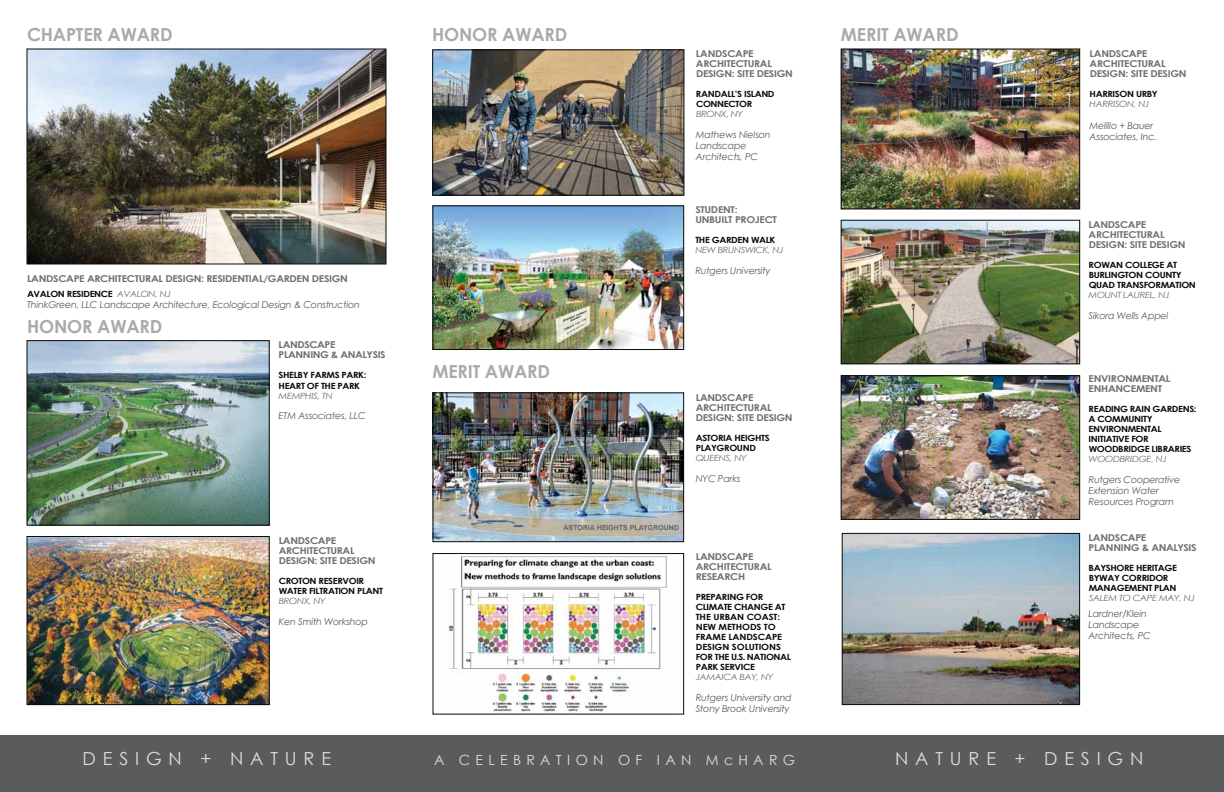
<style>
.page{position:relative;width:1224px;height:792px;background:#fff}
.page>*{position:absolute;margin:0;border:0;box-sizing:border-box;transform-origin:0 0}
.t1{font:700 18px "Century Gothic";letter-spacing:-.01em;color:#a8aaad}
.t2{font:18px "Century Gothic";letter-spacing:.38em;color:#dcdddf}
.t3{font:14px "Century Gothic";letter-spacing:.38em;color:#dcdddf}
.t4{font:italic 9.5px/11px "Century Gothic";letter-spacing:-.02em;color:#5a5b5d}
.t5{font:700 9.4px/10px "Century Gothic";letter-spacing:-.03em;color:#6e7072;scale:1.11 1}
.t6{font:700 8.6px/10px "Century Gothic";letter-spacing:-.04em;color:#0a0a0b;scale:1.11 1}
.t7{font:italic 8.6px "Century Gothic";letter-spacing:-.04em;color:#6e7072;scale:1.11 1}
.t8{font:700 8.6px/10px "Century Gothic";letter-spacing:-.01em;color:#0a0a0b;scale:1.11 1}
.s1{font-weight:400;font-style:italic;color:#6e7072}
</style>
<div class="page">
<div style="left:0;top:735px;width:1224px;height:57px;background:#5a5b5d"></div>
<img style="left:29px;top:51px;width:355px;height:211px">
<div style="left:27px;top:49px;width:359px;height:215px;border:1px solid #0a0a0b"></div>
<img style="left:434px;top:52px;width:248px;height:141px">
<div style="left:432px;top:50px;width:252px;height:145px;border:1px solid #0a0a0b"></div>
<img style="left:29px;top:342px;width:239px;height:181px">
<div style="left:27px;top:340px;width:243px;height:185px;border:1px solid #0a0a0b"></div>
<img style="left:29px;top:538px;width:239px;height:165px">
<div style="left:27px;top:536px;width:243px;height:169px;border:1px solid #0a0a0b"></div>
<img style="left:844px;top:535px;width:234px;height:168px">
<div style="left:842px;top:533px;width:238px;height:172px;border:1px solid #0a0a0b"></div>
<img style="left:435px;top:395px;width:247px;height:145px">
<div style="left:433px;top:393px;width:251px;height:149px;border:1px solid #0a0a0b"></div>
<img style="left:448px;top:555px;width:219px;height:157px">
<div style="left:433px;top:553px;width:251px;height:161px;border:1px solid #0a0a0b"></div>
<img style="left:843px;top:51px;width:235px;height:156px">
<div style="left:841px;top:49px;width:239px;height:160px;border:1px solid #0a0a0b"></div>
<img style="left:435px;top:208px;width:247px;height:140px">
<div style="left:433px;top:206px;width:251px;height:144px;border:1px solid #0a0a0b"></div>
<img style="left:843px;top:222px;width:235px;height:140px">
<div style="left:841px;top:220px;width:239px;height:144px;border:1px solid #0a0a0b"></div>
<img style="left:843px;top:377px;width:235px;height:141px">
<div style="left:841px;top:375px;width:239px;height:145px;border:1px solid #0a0a0b"></div>
<h1 class="t1" style="left:27px;top:20px;width:147px">CHAPTER AWARD</h1>
<h1 class="t1" style="left:432px;top:20px;width:27px">HONOR</h1>
<h1 class="t1" style="left:502px;top:20px;width:67px">AWARD</h1>
<p class="t5" style="left:27px;top:273px;width:31px">LANDSCAPE</p>
<p class="t5" style="left:87px;top:273px;width:34px">ARCH ITECT</p>
<p class="t5" style="left:139px;top:273px;width:30px">URAL DES</p>
<p class="t5" style="left:183px;top:273px;width:123px">IGN: RESIDENTIAL/GARDEN DES</p>
<p class="t5" style="left:329px;top:273px;width:19px">IGN</p>
<p class="t6" style="left:27px;top:288px;width:131px">AVALON RESIDENCE <span class="s1">Avalon, NJ</span></p>
<p class="t4" style="left:27px;top:299px;width:334px">ThinkGreen, LLC Landscape Architecture, Ecological Design &amp; Construction</p>
<h1 class="t1" style="left:27px;top:313px;width:27px">HONOR</h1>
<h1 class="t1" style="left:97px;top:313px;width:67px">AWARD</h1>
<p class="t5" style="left:279px;top:340px;width:97px">LANDSCAPE<br>PLANNING &amp; ANALYSIS</p>
<p class="t6" style="left:279px;top:370px;width:81px">SHELBY FARMS PARK:<br>HEART OF THE</p>
<p class="t6" style="left:338px;top:380px;width:22px">PARK</p>
<p class="t7" style="left:279px;top:389px;width:14px">Memp</p>
<p class="t7" style="left:305px;top:389px;width:26px">his, TN</p>
<p class="t4" style="left:279px;top:410px;width:89px">ETM Associates, LLC</p>
<p class="t5" style="left:279px;top:535px;width:34px">LANDSCAPE<br>ARCH ITECT</p>
<p class="t5" style="left:330px;top:545px;width:18px">URAL</p>
<p class="t5" style="left:279px;top:555px;width:6px">DES</p>
<p class="t5" style="left:296px;top:555px;width:46px">IGN: SITE DES</p>
<p class="t5" style="left:357px;top:555px;width:19px">IGN</p>
<p class="t6" style="left:279px;top:575px;width:41px">CROTON RESE</p>
<p class="t6" style="left:337px;top:575px;width:26px">RVOIR</p>
<p class="t6" style="left:279px;top:585px;width:7px">WATE</p>
<p class="t6" style="left:302px;top:585px;width:74px">R FILTRATION PLANT</p>
<p class="t7" style="left:279px;top:595px;width:44px">Bronx, NY</p>
<p class="t4" style="left:279px;top:616px;width:91px">Ken Smith Workshop</p>
<h1 class="t1" style="left:432px;top:358px;width:119px">MERIT AWARD</h1>
<p class="t5" style="left:696px;top:48px;width:34px">LANDSCAPE<br>ARCH ITECT</p>
<p class="t5" style="left:748px;top:58px;width:18px">URAL</p>
<p class="t5" style="left:696px;top:68px;width:6px">DES</p>
<p class="t5" style="left:713px;top:68px;width:46px">IGN: SITE DES</p>
<p class="t5" style="left:774px;top:68px;width:19px">IGN</p>
<p class="t6" style="left:696px;top:89px;width:49px">RANDALL’S ISLA</p>
<p class="t6" style="left:761px;top:89px;width:13px">ND</p>
<p class="t6" style="left:696px;top:99px;width:52px">CONNECTOR</p>
<p class="t7" style="left:696px;top:108px;width:44px">Bronx, NY</p>
<p class="t4" style="left:696px;top:129px;width:76px">Mathews Nielson<br>Landscape<br>Architects, PC</p>
<p class="t5" style="left:695px;top:205px;width:40px">STUD ENT:<br>UNBUI</p>
<p class="t5" style="left:724px;top:215px;width:49px">LT PROJECT</p>
<p class="t6" style="left:695px;top:235px;width:57px">THE GARDEN WAL</p>
<p class="t6" style="left:770px;top:235px;width:7px">K</p>
<p class="t7" style="left:695px;top:244px;width:8px">New</p>
<p class="t7" style="left:718px;top:244px;width:61px">Brunswick, NJ</p>
<p class="t4" style="left:695px;top:265px;width:77px">Rutgers University</p>
<p class="t5" style="left:696px;top:392px;width:34px">LANDSCAPE<br>ARCH ITECT</p>
<p class="t5" style="left:748px;top:402px;width:18px">URAL</p>
<p class="t5" style="left:696px;top:412px;width:6px">DES</p>
<p class="t5" style="left:713px;top:412px;width:46px">IGN: SITE DES</p>
<p class="t5" style="left:774px;top:412px;width:19px">IGN</p>
<p class="t6" style="left:696px;top:433px;width:59px">ASTORIA HEIGHTS<br>PLAYGROUND</p>
<p class="t7" style="left:696px;top:452px;width:47px">Queens, NY</p>
<p class="t4" style="left:696px;top:473px;width:46px">NYC Parks</p>
<p class="t5" style="left:696px;top:552px;width:34px">LANDSCAPE<br>ARCH ITECT</p>
<p class="t5" style="left:748px;top:562px;width:18px">URAL</p>
<p class="t5" style="left:696px;top:572px;width:7px">RESEA</p>
<p class="t5" style="left:724px;top:572px;width:13px">RCH</p>
<p class="t6" style="left:696px;top:592px;width:15px">PREPA</p>
<p class="t6" style="left:722px;top:592px;width:39px">RING FOR</p>
<p class="t6" style="left:696px;top:602px;width:18px">CLIMATE</p>
<p class="t6" style="left:734px;top:602px;width:7px">CHA</p>
<p class="t6" style="left:754px;top:602px;width:25px">NGE AT</p>
<p class="t6" style="left:696px;top:612px;width:6px">THE</p>
<p class="t6" style="left:696px;top:612px;width:78px;text-indent:18px">URBAN COAST:<br>NE W METH</p>
<p class="t6" style="left:742px;top:622px;width:32px">ODS TO</p>
<p class="t8" style="left:696px;top:632px;width:78px;text-indent:33px">LANDSCAPE<br>DESIGN SOLUTIONS<br>FOR THE</p>
<p class="t6" style="left:696px;top:632px;width:16px">FRAME</p>
<p class="t6" style="left:731px;top:652px;width:21px">U.S. NAT</p>
<p class="t6" style="left:764px;top:652px;width:21px">IONAL</p>
<p class="t6" style="left:696px;top:662px;width:49px">PARK SERVICE</p>
<p class="t7" style="left:696px;top:671px;width:12px">Jama</p>
<p class="t7" style="left:722px;top:671px;width:48px">ica Bay, NY</p>
<p class="t4" style="left:696px;top:692px;width:98px">Rutgers University and<br>Stony Brook University</p>
<h1 class="t1" style="left:841px;top:20px;width:119px">MERIT AWARD</h1>
<p class="t5" style="left:1090px;top:48px;width:34px">LANDSCAPE<br>ARCH ITECT</p>
<p class="t5" style="left:1141px;top:58px;width:18px">URAL</p>
<p class="t5" style="left:1090px;top:68px;width:6px">DES</p>
<p class="t5" style="left:1107px;top:68px;width:46px">IGN: SITE DES</p>
<p class="t5" style="left:1168px;top:68px;width:19px">IGN</p>
<p class="t6" style="left:1090px;top:88px;width:48px">HARRISON URBY</p>
<p class="t7" style="left:1090px;top:98px;width:55px">Ha rrison, NJ</p>
<p class="t4" style="left:1090px;top:120px;width:69px">Melillo + Bauer<br>Associates, Inc.</p>
<p class="t5" style="left:1089px;top:219px;width:34px">LANDSCAPE<br>ARCH ITECT</p>
<p class="t5" style="left:1140px;top:229px;width:18px">URAL</p>
<p class="t5" style="left:1089px;top:239px;width:6px">DES</p>
<p class="t5" style="left:1106px;top:239px;width:46px">IGN: SITE DES</p>
<p class="t5" style="left:1167px;top:239px;width:19px">IGN</p>
<p class="t6" style="left:1089px;top:260px;width:85px">ROWAN COLLEGE AT<br>BURLINGTON COUNTY<br>QUAD TRANSFORMAT</p>
<p class="t6" style="left:1179px;top:280px;width:17px">ION</p>
<p class="t7" style="left:1089px;top:289px;width:74px">Mount La urel, NJ</p>
<p class="t4" style="left:1089px;top:310px;width:81px">Sikora Wells Appel</p>
<p class="t5" style="left:1089px;top:373px;width:65px">ENVIRONMENTAL<br>ENHANCEME</p>
<p class="t5" style="left:1150px;top:383px;width:11px">NT</p>
<p class="t6" style="left:1089px;top:403px;width:99px;text-indent:16px">DING RAIN GARDENS:<br>A COMMUNITY<br>ENVIRONMENTAL<br>INITIATIVE FOR<br>WOODBRIDGE LIBRARIES</p>
<p class="t7" style="left:1089px;top:453px;width:46px">Woodbridge</p>
<p class="t7" style="left:1151px;top:453px;width:16px">, NJ</p>
<p class="t4" style="left:1089px;top:474px;width:93px">Rutgers Cooperative<br>Extension Water<br>Resources Program</p>
<p class="t6" style="left:1089px;top:403px;width:6px">REA</p>
<p class="t5" style="left:1089px;top:532px;width:98px">LANDSCAPE<br>PLANNING &amp; ANALYSIS</p>
<p class="t6" style="left:1089px;top:562px;width:80px">BAYSHORE HERITAGE<br>BYWAY CORRIDOR<br>MANAGEME</p>
<p class="t6" style="left:1142px;top:582px;width:33px">NT PLAN</p>
<p class="t7" style="left:1089px;top:592px;width:53px">Salem to Cape</p>
<p class="t7" style="left:1159px;top:592px;width:34px">May, NJ</p>
<p class="t4" style="left:1089px;top:608px;width:64px">Lardner/Klein<br>Landscape<br>Architects, PC</p>
<h1 class="t2" style="left:83px;top:746px;width:250px">DESIGN + NATURE</h1>
<h2 class="t3" style="left:434px;top:750px;width:362px">A CELEBRATION OF IAN M cH ARG</h2>
<h1 class="t2" style="left:895px;top:745px;width:250px">NATURE + DESIGN</h1>
</div>
